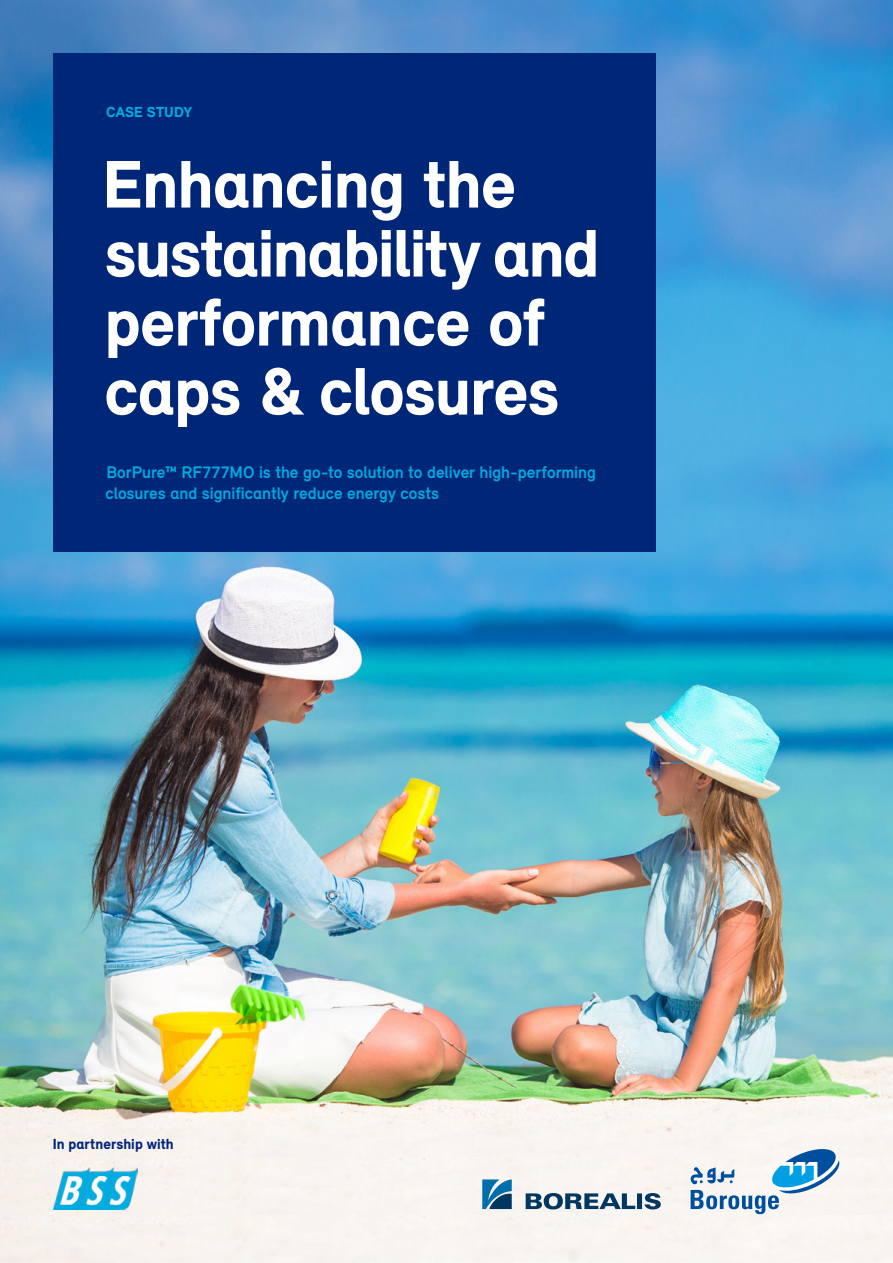
<style>
.page{position:relative;width:893px;height:1263px;background:#fff}
.page>*{position:absolute;margin:0;border:0;box-sizing:border-box;transform-origin:0 0}
.t1{font:900 69px/69px "Relevant";letter-spacing:-.015em;color:#fff}
.t2{font:700 17.25px/20.7px "Relevant";color:#00a9e0}
.t3{font:900 15px "Relevant";letter-spacing:.005em;color:#002677}
.t4{font:900 15px "Relevant";letter-spacing:.005em;color:#00a9e0}
</style>
<div class="page">
<img style="left:0;top:0;width:893px;height:1263px">
<div style="left:54px;top:54px;width:602px;height:498px;background:#002677"></div>
<svg style="left:482px;top:1179px;width:179px;height:30px"></svg>
<svg style="left:690px;top:1149px;width:149px;height:65px"></svg>
<img style="left:54px;top:1167px;width:83px;height:42px">
<p class="t4" style="left:106px;top:103px;width:88px">CASE STUDY</p>
<h1 class="t1" style="left:103px;top:149px;width:498px">Enhancing the sustainability and performance of caps &amp; closures</h1>
<p class="t2" style="left:105px;top:461px;width:492px">BorPure™ RF777MO is the go-to solution to deliver high-performing closures and significantly reduce energy costs</p>
<p class="t3" style="left:53px;top:1135px;width:123px">In partnership with</p>
</div>
